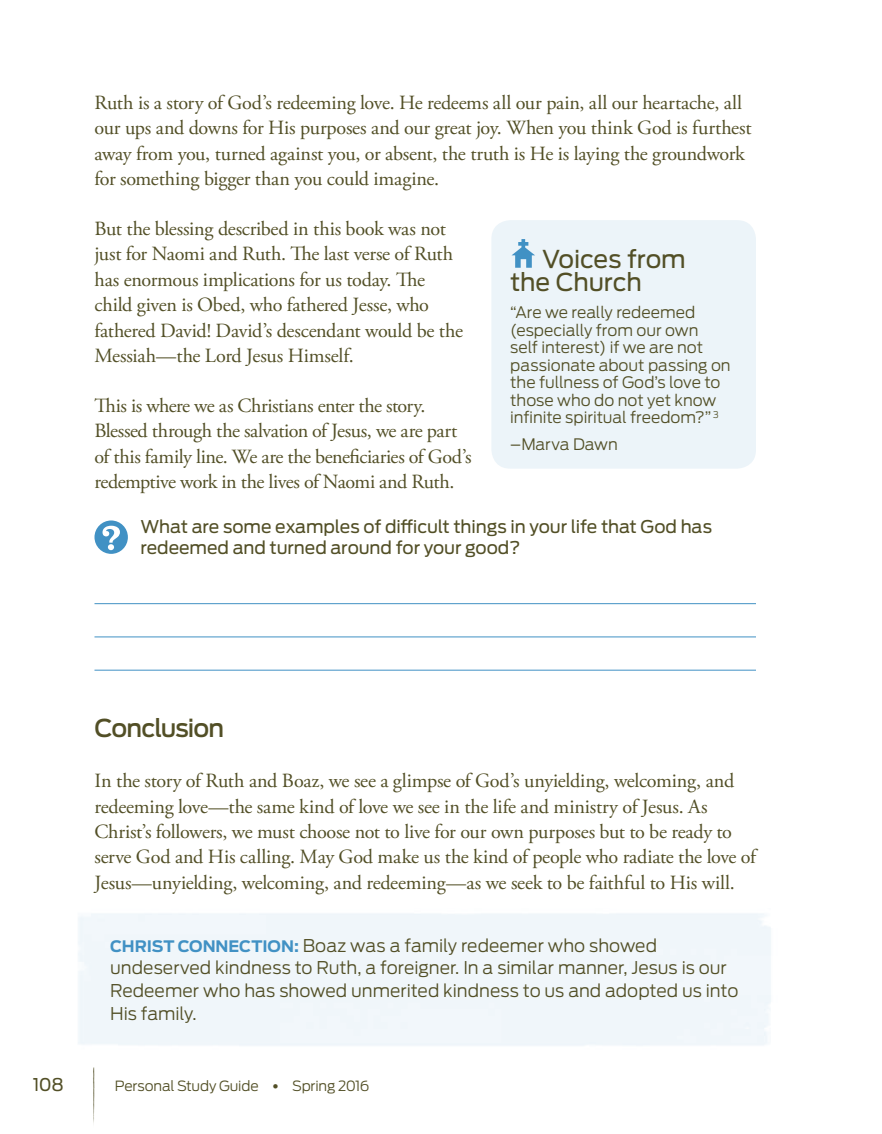
<style>
.page{position:relative;width:882px;height:1134px;background:#fff}
.page>*{position:absolute;margin:0;border:0;box-sizing:border-box;transform-origin:0 0}
.t1{font:24.5px/22.8px "Antenna";letter-spacing:-.005em;color:#524f26}
.t2{font:500 24.5px "Antenna";letter-spacing:-.04em;color:#524f26}
.t3{font:20.12px/25.4px "Adobe Garamond Pro";letter-spacing:-.02em;color:#524f26}
.t4{font:300 17.5px/22.8px "Antenna";color:#524f26}
.t5{font:17.5px/21px "Antenna";letter-spacing:-.005em;color:#524f26}
.t6{font:300 15.75px/17.5px "Antenna";letter-spacing:-.005em;color:#524f26}
.t7{font:300 14px "Antenna";letter-spacing:-.01em;color:#524f26}
.s1{font-weight:700;font-size:15.75px;color:#4191c4}
.s2{font-family:"Adobe Garamond Pro";font-weight:700}
</style>
<div class="page">
<img style="left:93px;top:1067px;width:2px;height:57px">
<hr style="left:94px;top:603px;width:662px;height:1px;background:#4191c4">
<hr style="left:94px;top:637px;width:662px;height:1px;background:#4191c4">
<hr style="left:94px;top:670px;width:662px;height:1px;background:#4191c4">
<div style="left:491px;top:220px;width:265px;height:249px;background:#ecf4f9;border-radius:19px"></div>
<svg style="left:512px;top:239px;width:23px;height:29px"></svg>
<svg style="left:94px;top:520px;width:34px;height:34px"></svg>
<p class="t3" style="left:94px;top:91px;width:659px">Ruth is a story of God’s redeeming love. He redeems all our pain, all our heartache, all our ups and downs for His purposes and our great joy. When you think God is furthest away from you, turned against you, or absent, the truth is He is laying the groundwork for something bigger than you could imagine.</p>
<p class="t3" style="left:94px;top:217px;width:370px">But the blessing described in this book was not just for Naomi and Ruth. The last verse of Ruth has enormous implications for us today. The child given is Obed, who fathered Jesse, who fathered David! David’s descendant would be the Messiah—the Lord Jesus Himself.</p>
<p class="t3" style="left:94px;top:393px;width:379px">This is where we as Christians enter the story.<br>Blessed through the salvation of Jesus, we are part of this family line. We are the beneficiaries of God’s redemptive work in the lives of Naomi and Ruth.</p>
<p class="t5" style="left:140px;top:517px;width:573px">What are some examples of difficult things in your life that God has redeemed and turned around for your good?</p>
<p class="t1" style="left:510px;top:248px;width:177px;text-indent:32px">Voices from the Church</p>
<p class="t6" style="left:510px;top:304px;width:222px">“Are we really redeemed (especially from our own<br>self interest) if we are not passionate about passing on the fullness of God’s love to those who do not yet know infinite spiritual freedom?” <sup>3</sup></p>
<p class="t6" style="left:510px;top:435px;width:109px">–Marva Dawn</p>
<p class="t2" style="left:94px;top:714px;width:131px">Conclusion</p>
<p class="t3" style="left:94px;top:769px;width:665px">In the story of Ruth and Boaz, we see a glimpse of God’s unyielding, welcoming, and redeeming love—the same kind of love we see in the life and ministry of Jesus. As Christ’s followers, we must choose not to live for our own purposes but to be ready to serve God and His calling. May God make us the kind of people who radiate the love of Jesus—unyielding, welcoming, and redeeming—as we seek to be faithful to His will.</p>
<p class="t4" style="left:110px;top:934px;width:630px"><span class="s1">CHRIST CONNECTION:</span> Boaz was a family redeemer who showed undeserved kindness to Ruth, a foreigner. In a similar manner, Jesus is our Redeemer who has showed unmerited kindness to us and adopted us into His family.</p>
<p class="t5" style="left:33px;top:1074px;width:32px">108</p>
<p class="t7" style="left:115px;top:1078px;width:256px">Personal Study Guide <span class="s2">•</span> Spring 2016</p>
</div>
